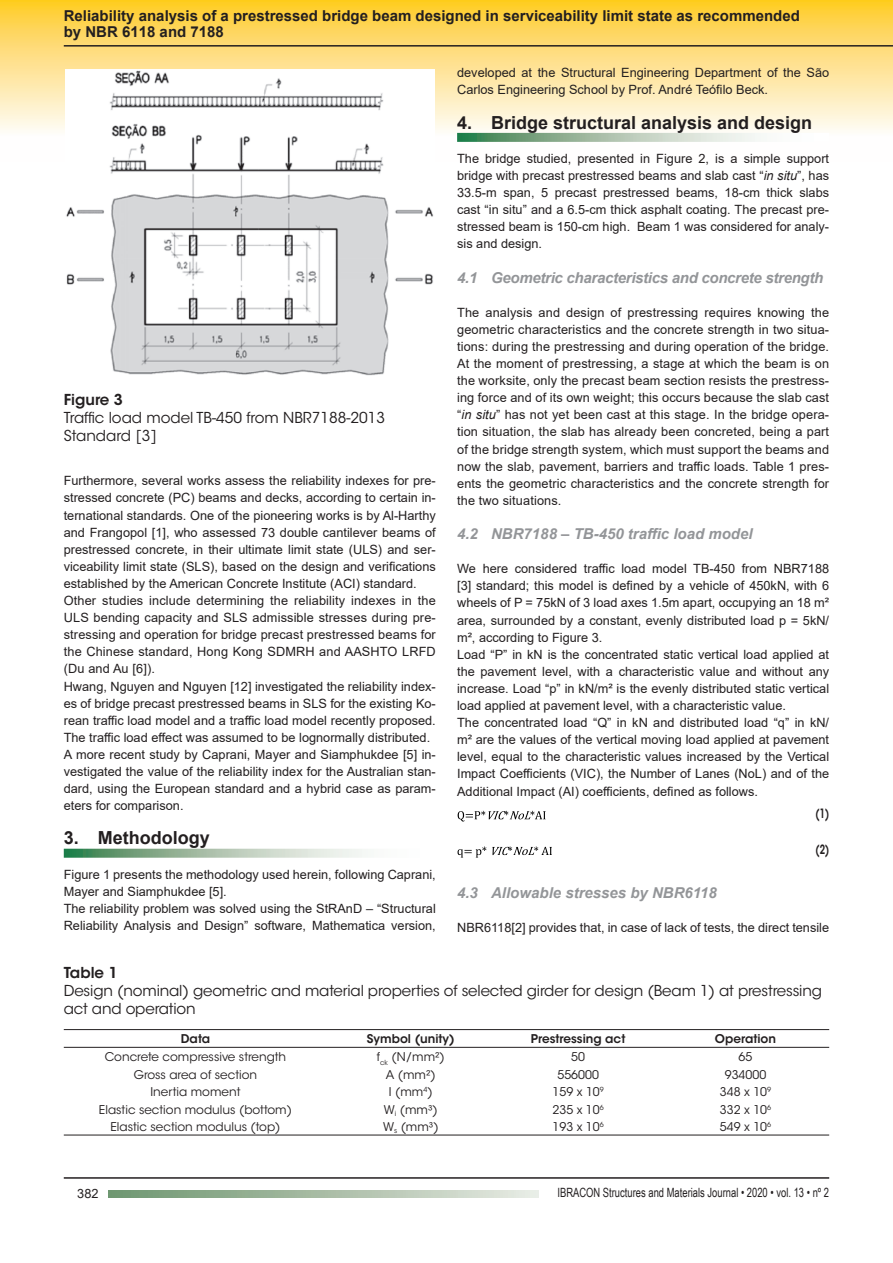
<style>
.page{position:relative;width:893px;height:1263px;background:#fff}
.page>*{position:absolute;margin:0;border:0;box-sizing:border-box;transform-origin:0 0}
.t1{font:700 18px "Arial";color:#231f20}
.t2{font:15px/18px "ITC Avant Garde Std";letter-spacing:-.01em;color:#231f20}
.t3{font:700 15px/16.5px "Arial";color:#231f20}
.t4{font:italic 700 15px "Arial";color:#939598}
.t5{font:italic 700 15px "Arial";letter-spacing:-.02em;color:#939598}
.t6{font:600 15px "ITC Avant Garde Std";color:#231f20}
.t7{font:12.75px/17.1px "Arial";color:#231f20}
.t8{font:12.75px "Arial Narrow";color:#231f20;scale:.9 1}
.t9{font:600 12.75px "ITC Avant Garde Std";color:#231f20;scale:.7 1}
.t10{font:12px "ITC Avant Garde Std";color:#231f20}
.t11{font:600 12px "ITC Avant Garde Std";color:#231f20}
.s1{font-style:italic}
</style>
<div class="page">
<svg style="left:0;top:0;width:893px;height:133px"></svg>
<hr style="left:64px;top:1177px;width:765px;height:2px;background:#231f20">
<hr style="left:64px;top:45px;width:829px;height:2px;background:#231f20">
<svg style="left:108px;top:1190px;width:431px;height:8px"></svg>
<svg style="left:64px;top:849px;width:299px;height:9px"></svg>
<svg style="left:457px;top:133px;width:300px;height:9px"></svg>
<svg style="left:458px;top:811px;width:88px;height:10px"></svg>
<svg style="left:458px;top:846px;width:28px;height:11px"></svg>
<svg style="left:492px;top:846px;width:60px;height:9px"></svg>
<img style="left:65px;top:70px;width:369px;height:306px">
<hr style="left:64px;top:1029px;width:765px;height:1px;background:#231f20">
<hr style="left:64px;top:1047px;width:765px;height:1px;background:#231f20">
<hr style="left:64px;top:1135px;width:765px;height:1px;background:#231f20">
<p class="t3" style="left:64px;top:7px;width:738px">Reliability analysis of a prestressed bridge beam designed in serviceability limit state as recommended by NBR 6118 and 7188</p>
<p class="t6" style="left:64px;top:390px;width:61px">Figure 3</p>
<p class="t2" style="left:64px;top:408px;width:323px">Traffic load model TB-450 from NBR7188-2013<br>Standard [3]</p>
<p class="t7" style="left:64px;top:472px;width:374px">Furthermore, several works assess the reliability indexes for pre&shy;stressed concrete (PC) beams and decks, according to certain in&shy;ternational standards. One of the pioneering works is by Al-Harthy and Frangopol [1], who assessed 73 double cantilever beams of prestressed concrete, in their ultimate limit state (ULS) and ser&shy;viceability limit state (SLS), based on the design and verifications established by the American Concrete Institute (ACI) standard.<br>Other studies include determining the reliability indexes in the ULS bending capacity and SLS admissible stresses during pre&shy;stressing and operation for bridge precast prestressed beams for the Chinese standard, Hong Kong SDMRH and AASHTO LRFD (Du and Au [6]).<br>Hwang, Nguyen and Nguyen [12] investigated the reliability index&shy;es of bridge precast prestressed beams in SLS for the existing Ko&shy;rean traffic load model and a traffic load model recently proposed.<br>The traffic load effect was assumed to be lognormally distributed.<br>A more recent study by Caprani, Mayer and Siamphukdee [5] in&shy;vestigated the value of the reliability index for the Australian stan&shy;dard, using the European standard and a hybrid case as param&shy;eters for comparison.</p>
<h1 class="t1" style="left:64px;top:825px;width:148px">3. Methodology</h1>
<p class="t7" style="left:64px;top:865px;width:374px">Figure 1 presents the methodology used herein, following Caprani, Mayer and Siamphukdee [5].<br>The reliability problem was solved using the StRAnD – “Structural Reliability Analysis and Design” software, Mathematica version,</p>
<p class="t7" style="left:457px;top:64px;width:374px">developed at the Structural Engineering Department of the São<br>Carlos Engineering School by Prof. André Teófilo Beck.</p>
<h1 class="t1" style="left:457px;top:110px;width:357px">4. Bridge structural analysis and design</h1>
<p class="t7" style="left:457px;top:150px;width:374px;text-align:justify">The bridge studied, presented in Figure 2, is a simple support bridge with precast prestressed beams and slab cast “<span class="s1">in situ</span>”, has 33.5-m span, 5 precast prestressed beams, 18-cm thick slabs cast “in situ” and a 6.5-cm thick asphalt coating. The precast pre&shy;stressed beam is 150-cm high. Beam 1 was considered for analy&shy;sis and design.</p>
<p class="t5" style="left:457px;top:267px;width:368px">4.1 Geometric characteristics and concrete strength</p>
<p class="t7" style="left:457px;top:304px;width:374px;text-align:justify">The analysis and design of prestressing requires knowing the geometric characteristics and the concrete strength in two situa&shy;tions: during the prestressing and during operation of the bridge.<br>At the moment of prestressing, a stage at which the beam is on the worksite, only the precast beam section resists the prestress&shy;ing force and of its own weight; this occurs because the slab cast “<span class="s1">in situ</span>” has not yet been cast at this stage. In the bridge opera&shy;tion situation, the slab has already been concreted, being a part of the bridge strength system, which must support the beams and now the slab, pavement, barriers and traffic loads. Table 1 pres&shy;ents the geometric characteristics and the concrete strength for the two situations.</p>
<p class="t4" style="left:457px;top:524px;width:297px">4.2 NBR7188 – TB-450 traffic load model</p>
<p class="t7" style="left:457px;top:560px;width:374px">We here considered traffic load model TB-450 from NBR7188 [3] standard; this model is defined by a vehicle of 450kN, with 6 wheels of P = 75kN of 3 load axes 1.5m apart, occupying an 18 m² area, surrounded by a constant, evenly distributed load p = 5kN/ m², according to Figure 3.<br>Load “P” in kN is the concentrated static vertical load applied at the pavement level, with a characteristic value and without any increase. Load “p” in kN/m² is the evenly distributed static vertical load applied at pavement level, with a characteristic value.<br>The concentrated load “Q” in kN and distributed load “q” in kN/ m² are the values of the vertical moving load applied at pavement level, equal to the characteristic values increased by the Vertical Impact Coefficients (VIC), the Number of Lanes (NoL) and of the Additional Impact (AI) coefficients, defined as follows.</p>
<p class="t9" style="left:816px;top:805px;width:21px">(1)</p>
<p class="t9" style="left:816px;top:841px;width:21px">(2)</p>
<p class="t4" style="left:457px;top:883px;width:261px">4.3 Allowable stresses by NBR6118</p>
<p class="t7" style="left:457px;top:919px;width:374px">NBR6118[2] provides that, in case of lack of tests, the direct tensile</p>
<p class="t6" style="left:64px;top:963px;width:55px">Table 1</p>
<p class="t2" style="left:64px;top:982px;width:760px">Design (nominal) geometric and material properties of selected girder for design (Beam 1) at prestressing act and operation</p>
<p class="t11" style="left:181px;top:1030px;width:31px">Data</p>
<p class="t11" style="left:367px;top:1030px;width:89px">Symbol (unity)</p>
<p class="t11" style="left:531px;top:1030px;width:96px">Prestressing act</p>
<p class="t11" style="left:715px;top:1030px;width:63px">Operation</p>
<p class="t10" style="left:105px;top:1049px;width:183px">Concrete compressive strength</p>
<p class="t10" style="left:377px;top:1049px;width:70px">f<sub>ck</sub> (N/mm²)</p>
<p class="t10" style="left:571px;top:1049px;width:15px">50</p>
<p class="t10" style="left:739px;top:1049px;width:15px">65</p>
<p class="t10" style="left:134px;top:1067px;width:125px">Gross area of section</p>
<p class="t10" style="left:386px;top:1067px;width:51px">A (mm²)</p>
<p class="t10" style="left:557px;top:1067px;width:43px">556000</p>
<p class="t10" style="left:725px;top:1067px;width:43px">934000</p>
<p class="t10" style="left:151px;top:1085px;width:91px">Inertia moment</p>
<p class="t10" style="left:389px;top:1085px;width:45px">I (mm<sup>4</sup>)</p>
<p class="t10" style="left:553px;top:1085px;width:53px">159 x 10<sup>9</sup></p>
<p class="t10" style="left:720px;top:1085px;width:53px">348 x 10<sup>9</sup></p>
<p class="t10" style="left:99px;top:1102px;width:195px">Elastic section modulus (bottom)</p>
<p class="t10" style="left:384px;top:1102px;width:55px">W<sub>i</sub> (mm³)</p>
<p class="t10" style="left:553px;top:1102px;width:53px">235 x 10<sup>6</sup></p>
<p class="t10" style="left:720px;top:1102px;width:53px">332 x 10<sup>6</sup></p>
<p class="t10" style="left:110px;top:1119px;width:172px">Elastic section modulus (top)</p>
<p class="t10" style="left:383px;top:1119px;width:57px">W<sub>s</sub> (mm³)</p>
<p class="t10" style="left:553px;top:1119px;width:53px">193 x 10<sup>6</sup></p>
<p class="t10" style="left:720px;top:1119px;width:53px">549 x 10<sup>6</sup></p>
<p class="t7" style="left:77px;top:1185px;width:23px">382</p>
<p class="t8" style="left:557px;top:1183px;width:303px">IBRACON Structures and Materials Journal • 2020 • vol. 13 • nº 2</p>
</div>
